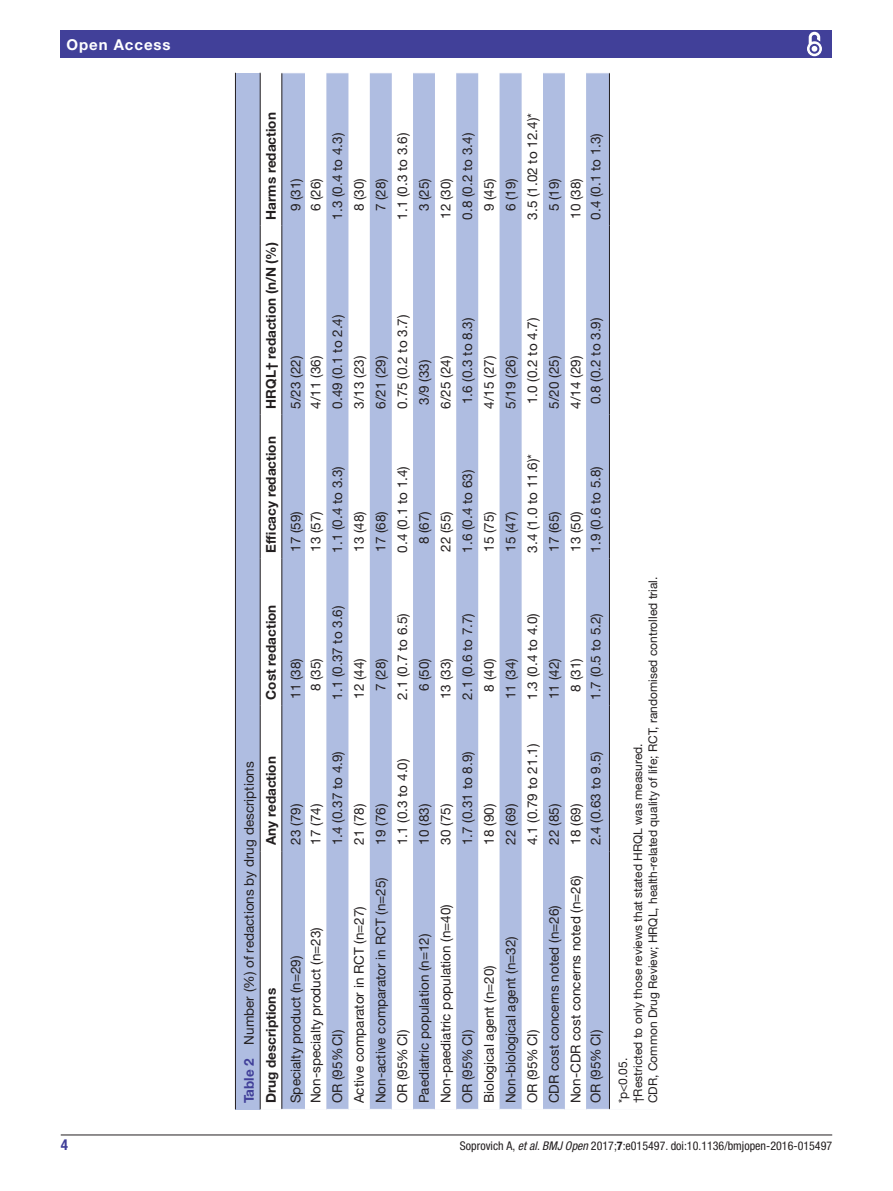
<style>
.page{position:relative;width:893px;height:1191px;background:#fff}
.page>*{position:absolute;margin:0;border:0;box-sizing:border-box;transform-origin:0 0}
.t1{font:700 15px "Helvetica Neue LT Std";letter-spacing:.065em;color:#fff}
.t2{font:700 condensed 15px "Helvetica Neue LT Std";color:#414099}
.t3{font:13.5px/22px "Helvetica Neue LT Std";color:#231f20}
.t4{font:700 13.5px "Helvetica Neue LT Std";color:#231f20}
.t5{font:12px/15px "Helvetica Neue LT Std";color:#231f20}
.t6{font:condensed 12px "Helvetica Neue LT Std";color:#231f20}
.s1{font-weight:700;color:#414099}
.s2{font-weight:700}
.s3{font-style:italic}
</style>
<div class="page">
<hr style="left:61px;top:1134px;width:771px;height:1px;background:#231f20">
<div style="left:61px;top:31px;width:771px;height:27px;background:#414099"></div>
<svg style="left:807px;top:31px;width:15px;height:26px"></svg>
<div style="left:236px;top:73px;width:421px;height:1036px;background:#afbde1"></div>
<hr style="left:235px;top:73px;width:1px;height:1036px;background:#231f20">
<div style="left:261px;top:73px;width:395px;height:1036px;background:#fff"></div>
<svg style="left:282px;top:73px;width:327px;height:1036px"></svg>
<hr style="left:260px;top:851px;width:1px;height:258px;background:#231f20">
<hr style="left:281px;top:851px;width:1px;height:258px;background:#231f20">
<hr style="left:260px;top:705px;width:1px;height:146px;background:#231f20">
<hr style="left:281px;top:705px;width:1px;height:146px;background:#231f20">
<hr style="left:260px;top:558px;width:1px;height:147px;background:#231f20">
<hr style="left:281px;top:558px;width:1px;height:147px;background:#231f20">
<hr style="left:260px;top:414px;width:1px;height:144px;background:#231f20">
<hr style="left:281px;top:414px;width:1px;height:144px;background:#231f20">
<hr style="left:260px;top:225px;width:1px;height:189px;background:#231f20">
<hr style="left:281px;top:225px;width:1px;height:189px;background:#231f20">
<hr style="left:260px;top:73px;width:1px;height:152px;background:#231f20">
<hr style="left:281px;top:73px;width:1px;height:152px;background:#231f20">
<hr style="left:609px;top:705px;width:1px;height:146px;background:#231f20">
<hr style="left:609px;top:558px;width:1px;height:147px;background:#231f20">
<hr style="left:609px;top:414px;width:1px;height:144px;background:#231f20">
<hr style="left:609px;top:225px;width:1px;height:189px;background:#231f20">
<hr style="left:609px;top:851px;width:1px;height:258px;background:#231f20">
<hr style="left:609px;top:73px;width:1px;height:152px;background:#231f20">
<svg style="left:281px;top:1109px;width:306px;height:1px"></svg>
<hr style="left:626px;top:73px;width:2px;height:1036px;background:#fff">
<hr style="left:641px;top:73px;width:2px;height:1036px;background:#fff">
<hr style="left:656px;top:73px;width:2px;height:1036px;background:#fff">
<p class="t1" style="left:66px;top:35px;width:106px">Open Access</p>
<p class="t4" style="left:263px;top:219px;width:109px;rotate:-90deg">Harms redaction</p>
<p class="t4" style="left:263px;top:408px;width:168px;rotate:-90deg">HRQL† redaction (n/N (%)</p>
<p class="t4" style="left:263px;top:552px;width:118px;rotate:-90deg">Efficacy redaction</p>
<p class="t3" style="left:284px;top:211px;width:35px;rotate:-90deg">9 (31)</p>
<p class="t3" style="left:305px;top:211px;width:35px;rotate:-90deg">6 (26)</p>
<p class="t3" style="left:326px;top:219px;width:88px;rotate:-90deg">1.3 (0.4 to 4.3)</p>
<p class="t3" style="left:348px;top:211px;width:35px;rotate:-90deg">8 (30)</p>
<p class="t3" style="left:370px;top:211px;width:35px;rotate:-90deg">7 (28)</p>
<p class="t3" style="left:391px;top:219px;width:88px;rotate:-90deg">1.1 (0.3 to 3.6)</p>
<p class="t3" style="left:413px;top:211px;width:35px;rotate:-90deg">3 (25)</p>
<p class="t3" style="left:434px;top:219px;width:42px;rotate:-90deg">12 (30)</p>
<p class="t3" style="left:456px;top:219px;width:88px;rotate:-90deg">0.8 (0.2 to 3.4)</p>
<p class="t3" style="left:478px;top:211px;width:35px;rotate:-90deg">9 (45)</p>
<p class="t3" style="left:499px;top:211px;width:35px;rotate:-90deg">6 (19)</p>
<p class="t3" style="left:521px;top:220px;width:108px;rotate:-90deg">3.5 (1.02 to 12.4)*</p>
<p class="t3" style="left:543px;top:211px;width:35px;rotate:-90deg">5 (19)</p>
<p class="t3" style="left:584px;top:220px;width:88px;rotate:-90deg">0.4 (0.1 to 1.3)</p>
<p class="t3" style="left:564px;top:219px;width:42px;rotate:-90deg">10 (38)</p>
<p class="t3" style="left:284px;top:408px;width:54px;rotate:-90deg">5/23 (22)</p>
<p class="t3" style="left:305px;top:408px;width:54px;rotate:-90deg">4/11 (36)</p>
<p class="t3" style="left:326px;top:408px;width:96px;rotate:-90deg">0.49 (0.1 to 2.4)</p>
<p class="t3" style="left:348px;top:408px;width:54px;rotate:-90deg">3/13 (23)</p>
<p class="t3" style="left:370px;top:408px;width:54px;rotate:-90deg">6/21 (29)</p>
<p class="t3" style="left:391px;top:408px;width:96px;rotate:-90deg">0.75 (0.2 to 3.7)</p>
<p class="t3" style="left:413px;top:405px;width:47px;rotate:-90deg">3/9 (33)</p>
<p class="t3" style="left:434px;top:408px;width:54px;rotate:-90deg">6/25 (24)</p>
<p class="t3" style="left:456px;top:404px;width:88px;rotate:-90deg">1.6 (0.3 to 8.3)</p>
<p class="t3" style="left:478px;top:408px;width:54px;rotate:-90deg">4/15 (27)</p>
<p class="t3" style="left:499px;top:409px;width:54px;rotate:-90deg">5/19 (26)</p>
<p class="t3" style="left:521px;top:404px;width:88px;rotate:-90deg">1.0 (0.2 to 4.7)</p>
<p class="t3" style="left:543px;top:409px;width:54px;rotate:-90deg">5/20 (25)</p>
<p class="t3" style="left:584px;top:404px;width:88px;rotate:-90deg">0.8 (0.2 to 3.9)</p>
<p class="t3" style="left:564px;top:409px;width:54px;rotate:-90deg">4/14 (29)</p>
<p class="t3" style="left:284px;top:552px;width:42px;rotate:-90deg">17 (59)</p>
<p class="t3" style="left:305px;top:552px;width:42px;rotate:-90deg">13 (57)</p>
<p class="t3" style="left:326px;top:552px;width:88px;rotate:-90deg">1.1 (0.4 to 3.3)</p>
<p class="t3" style="left:348px;top:552px;width:42px;rotate:-90deg">13 (48)</p>
<p class="t3" style="left:370px;top:552px;width:42px;rotate:-90deg">17 (68)</p>
<p class="t3" style="left:391px;top:552px;width:88px;rotate:-90deg">0.4 (0.1 to 1.4)</p>
<p class="t3" style="left:413px;top:544px;width:35px;rotate:-90deg">8 (67)</p>
<p class="t3" style="left:434px;top:552px;width:42px;rotate:-90deg">22 (55)</p>
<p class="t3" style="left:456px;top:552px;width:84px;rotate:-90deg">1.6 (0.4 to 63)</p>
<p class="t3" style="left:478px;top:552px;width:42px;rotate:-90deg">15 (75)</p>
<p class="t3" style="left:499px;top:552px;width:42px;rotate:-90deg">15 (47)</p>
<p class="t3" style="left:521px;top:553px;width:100px;rotate:-90deg">3.4 (1.0 to 11.6)*</p>
<p class="t3" style="left:543px;top:552px;width:42px;rotate:-90deg">17 (65)</p>
<p class="t3" style="left:584px;top:553px;width:88px;rotate:-90deg">1.9 (0.6 to 5.8)</p>
<p class="t3" style="left:564px;top:552px;width:42px;rotate:-90deg">13 (50)</p>
<p class="t4" style="left:263px;top:699px;width:96px;rotate:-90deg">Cost redaction</p>
<p class="t3" style="left:284px;top:699px;width:42px;rotate:-90deg">11 (38)</p>
<p class="t3" style="left:305px;top:691px;width:35px;rotate:-90deg">8 (35)</p>
<p class="t3" style="left:326px;top:699px;width:96px;rotate:-90deg">1.1 (0.37 to 3.6)</p>
<p class="t3" style="left:348px;top:699px;width:42px;rotate:-90deg">12 (44)</p>
<p class="t3" style="left:370px;top:691px;width:35px;rotate:-90deg">7 (28)</p>
<p class="t3" style="left:391px;top:699px;width:88px;rotate:-90deg">2.1 (0.7 to 6.5)</p>
<p class="t3" style="left:413px;top:691px;width:35px;rotate:-90deg">6 (50)</p>
<p class="t3" style="left:434px;top:699px;width:42px;rotate:-90deg">13 (33)</p>
<p class="t3" style="left:456px;top:699px;width:88px;rotate:-90deg">2.1 (0.6 to 7.7)</p>
<p class="t3" style="left:478px;top:691px;width:35px;rotate:-90deg">8 (40)</p>
<p class="t3" style="left:499px;top:699px;width:42px;rotate:-90deg">11 (34)</p>
<p class="t3" style="left:521px;top:700px;width:88px;rotate:-90deg">1.3 (0.4 to 4.0)</p>
<p class="t3" style="left:543px;top:699px;width:42px;rotate:-90deg">11 (42)</p>
<p class="t3" style="left:584px;top:700px;width:88px;rotate:-90deg">1.7 (0.5 to 5.2)</p>
<p class="t3" style="left:564px;top:691px;width:35px;rotate:-90deg">8 (31)</p>
<p class="t4" style="left:263px;top:845px;width:91px;rotate:-90deg">Any redaction</p>
<p class="t3" style="left:238px;top:1103px;width:343px;rotate:-90deg"><span class="s1">Table 2</span> Number (%) of redactions by drug descriptions<br><span class="s2">Drug descriptions</span></p>
<p class="t3" style="left:284px;top:844px;width:42px;rotate:-90deg">23 (79)</p>
<p class="t3" style="left:305px;top:844px;width:42px;rotate:-90deg">17 (74)</p>
<p class="t3" style="left:326px;top:845px;width:96px;rotate:-90deg">1.4 (0.37 to 4.9)</p>
<p class="t3" style="left:348px;top:844px;width:42px;rotate:-90deg">21 (78)</p>
<p class="t3" style="left:370px;top:844px;width:42px;rotate:-90deg">19 (76)</p>
<p class="t3" style="left:391px;top:845px;width:88px;rotate:-90deg">1.1 (0.3 to 4.0)</p>
<p class="t3" style="left:413px;top:844px;width:42px;rotate:-90deg">10 (83)</p>
<p class="t3" style="left:434px;top:844px;width:42px;rotate:-90deg">30 (75)</p>
<p class="t3" style="left:456px;top:845px;width:96px;rotate:-90deg">1.7 (0.31 to 8.9)</p>
<p class="t3" style="left:478px;top:844px;width:42px;rotate:-90deg">18 (90)</p>
<p class="t3" style="left:499px;top:844px;width:42px;rotate:-90deg">22 (69)</p>
<p class="t3" style="left:521px;top:845px;width:103px;rotate:-90deg">4.1 (0.79 to 21.1)</p>
<p class="t3" style="left:543px;top:844px;width:42px;rotate:-90deg">22 (85)</p>
<p class="t3" style="left:584px;top:845px;width:96px;rotate:-90deg">2.4 (0.63 to 9.5)</p>
<p class="t3" style="left:564px;top:844px;width:42px;rotate:-90deg">18 (69)</p>
<p class="t3" style="left:305px;top:1103px;width:178px;rotate:-90deg">Non-specialty product (n=23)</p>
<p class="t3" style="left:284px;top:1103px;width:149px;rotate:-90deg">Specialty product (n=29)</p>
<p class="t3" style="left:326px;top:1103px;width:75px;rotate:-90deg">OR (95%CI)</p>
<p class="t3" style="left:348px;top:1103px;width:199px;rotate:-90deg">Active comparator in RCT (n=27)</p>
<p class="t3" style="left:370px;top:1103px;width:228px;rotate:-90deg">Non-active comparator in RCT (n=25)</p>
<p class="t3" style="left:391px;top:1103px;width:75px;rotate:-90deg">OR (95%CI)</p>
<p class="t3" style="left:413px;top:1103px;width:171px;rotate:-90deg">Paediatric population (n=12)</p>
<p class="t3" style="left:434px;top:1103px;width:201px;rotate:-90deg">Non-paediatric population (n=40)</p>
<p class="t3" style="left:456px;top:1103px;width:75px;rotate:-90deg">OR (95%CI)</p>
<p class="t3" style="left:478px;top:1103px;width:140px;rotate:-90deg">Biological agent (n=20)</p>
<p class="t3" style="left:499px;top:1103px;width:169px;rotate:-90deg">Non-biological agent (n=32)</p>
<p class="t3" style="left:521px;top:1103px;width:75px;rotate:-90deg">OR (95%CI)</p>
<p class="t3" style="left:543px;top:1103px;width:200px;rotate:-90deg">CDR cost concerns noted (n=26)</p>
<p class="t3" style="left:564px;top:1103px;width:230px;rotate:-90deg">Non-CDR cost concerns noted (n=26)</p>
<p class="t3" style="left:584px;top:1103px;width:75px;rotate:-90deg">OR (95%CI)</p>
<p class="t5" style="left:615px;top:1103px;width:528px;rotate:-90deg">*p&lt;0.05.<br>†Restricted to only those reviews that stated HRQL was measured.<br>CDR, Common Drug Review; HRQL, health-related quality of life; RCT, randomised controlled trial.</p>
<p class="t2" style="left:61px;top:1135px;width:9px">4</p>
<p class="t6" style="left:460px;top:1138px;width:374px">Soprovich A, <span class="s3">et al</span>. <span class="s3">BMJ Open</span> 2017;<span class="s2">7</span>:e015497. doi:10.1136/bmjopen-2016-015497</p>
</div>
